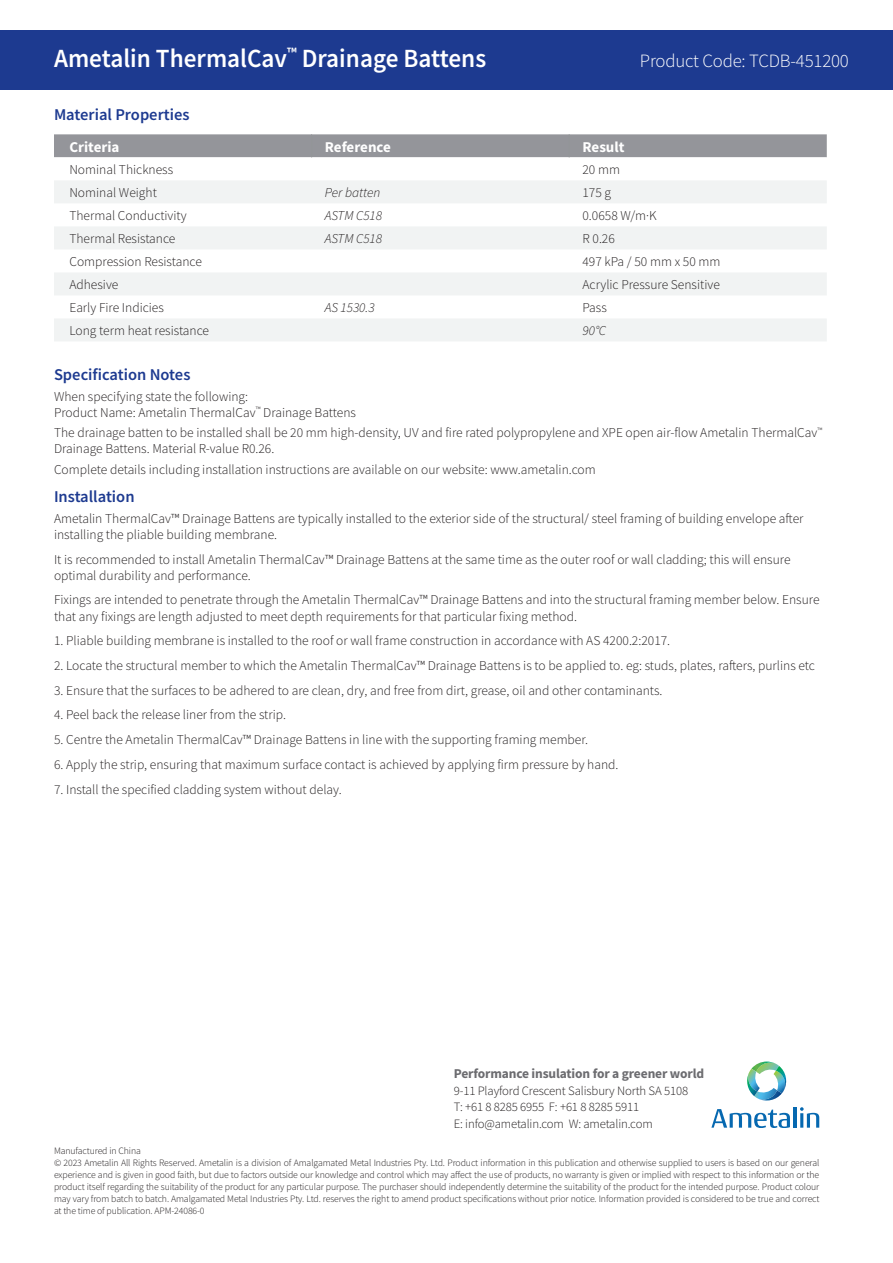
<style>
.page{position:relative;width:893px;height:1263px;background:#fff}
.page>*{position:absolute;margin:0;border:0;box-sizing:border-box;transform-origin:0 0}
.t1{font:600 26.25px "Source Sans Pro";color:#fff;scale:.96 1}
.t2{font:300 18.75px "Source Sans Pro";letter-spacing:-.01em;color:#fff}
.t3{font:600 16.5px "Source Sans Pro";color:#1d3a90}
.t4{font:700 15px "Source Sans Pro";color:#fff}
.t5{font:300 13.5px/16.2px "Source Sans Pro";color:#231f20}
.t6{font:700 13.5px "Source Sans Pro";letter-spacing:-.01em;color:#6c6c70}
.t7{font:italic 300 13.5px "Source Sans Pro";color:#231f20}
.t8{font:300 12.75px/16.5px "Source Sans Pro";letter-spacing:-.01em;color:#231f20}
.t9{font:300 9.75px/12px "Source Sans Pro";letter-spacing:-.01em;color:#231f20}
</style>
<div class="page">
<div style="left:0;top:30px;width:893px;height:59px;background:#1d3a90"></div>
<svg style="left:711px;top:1109px;width:79px;height:19px"></svg>
<hr style="left:793px;top:1107px;width:3px;height:21px;background:#0668b0">
<svg style="left:800px;top:1107px;width:19px;height:21px"></svg>
<svg style="left:747px;top:1061px;width:40px;height:40px"></svg>
<svg style="left:54px;top:157px;width:773px;height:1px"></svg>
<svg style="left:54px;top:181px;width:773px;height:160px;fill:#f1f3f3"></svg>
<div style="left:54px;top:134px;width:773px;height:23px;background:#94959a"></div>
<h1 class="t1" style="left:54px;top:41px;width:452px">Ametalin ThermalCav<sup>™</sup> Drainage Battens</h1>
<h2 class="t2" style="left:640px;top:49px;width:210px">Product Code: TCDB-451200</h2>
<p class="t3" style="left:54px;top:104px;width:137px">Material Properties</p>
<p class="t4" style="left:69px;top:136px;width:52px">Criteria</p>
<p class="t4" style="left:325px;top:136px;width:67px">Reference</p>
<p class="t4" style="left:582px;top:136px;width:44px">Result</p>
<p class="t5" style="left:69px;top:161px;width:105px">Nominal Thickness</p>
<p class="t5" style="left:582px;top:161px;width:39px">20 mm</p>
<p class="t5" style="left:69px;top:184px;width:89px">Nominal Weight</p>
<p class="t7" style="left:325px;top:184px;width:57px">Per batten</p>
<p class="t5" style="left:582px;top:184px;width:30px">175 g</p>
<p class="t5" style="left:69px;top:207px;width:119px">Thermal Conductivity</p>
<p class="t7" style="left:325px;top:207px;width:59px">ASTM C518</p>
<p class="t5" style="left:582px;top:207px;width:76px">0.0658 W/m·K</p>
<p class="t5" style="left:69px;top:230px;width:108px">Thermal Resistance</p>
<p class="t7" style="left:325px;top:230px;width:59px">ASTM C518</p>
<p class="t5" style="left:582px;top:230px;width:34px">R 0.26</p>
<p class="t5" style="left:69px;top:253px;width:134px">Compression Resistance</p>
<p class="t5" style="left:582px;top:253px;width:139px">497 kPa / 50 mm x 50 mm</p>
<p class="t5" style="left:69px;top:276px;width:51px">Adhesive</p>
<p class="t5" style="left:582px;top:276px;width:139px">Acrylic Pressure Sensitive</p>
<p class="t5" style="left:69px;top:299px;width:96px">Early Fire Indicies</p>
<p class="t7" style="left:325px;top:299px;width:51px">AS 1530.3</p>
<p class="t5" style="left:582px;top:299px;width:26px">Pass</p>
<p class="t5" style="left:69px;top:322px;width:141px">Long term heat resistance</p>
<p class="t7" style="left:582px;top:322px;width:25px">90°C</p>
<p class="t3" style="left:54px;top:364px;width:138px">Specification Notes</p>
<p class="t5" style="left:54px;top:388px;width:304px">When specifying state the following:<br>Product Name: Ametalin ThermalCav<sup>™</sup> Drainage Battens</p>
<p class="t5" style="left:54px;top:425px;width:770px">The drainage batten to be installed shall be 20 mm high-density, UV and fire rated polypropylene and XPE open air-flow Ametalin ThermalCav<sup>™<br></sup>Drainage Battens. Material R-value R0.26.</p>
<p class="t5" style="left:54px;top:461px;width:543px">Complete details including installation instructions are available on our website: www.ametalin.com</p>
<p class="t3" style="left:54px;top:486px;width:82px">Installation</p>
<p class="t5" style="left:54px;top:510px;width:751px">Ametalin ThermalCav™ Drainage Battens are typically installed to the exterior side of the structural/ steel framing of building envelope after installing the pliable building membrane.</p>
<p class="t5" style="left:54px;top:551px;width:738px">It is recommended to install Ametalin ThermalCav™ Drainage Battens at the same time as the outer roof or wall cladding; this will ensure optimal durability and performance.</p>
<p class="t5" style="left:54px;top:592px;width:767px">Fixings are intended to penetrate through the Ametalin ThermalCav™ Drainage Battens and into the structural framing member below. Ensure that any fixings are length adjusted to meet depth requirements for that particular fixing method.</p>
<p class="t5" style="left:54px;top:633px;width:618px">1. Pliable building membrane is installed to the roof or wall frame construction in accordance with AS 4200.2:2017.</p>
<p class="t5" style="left:54px;top:657px;width:762px">2. Locate the structural member to which the Ametalin ThermalCav™ Drainage Battens is to be applied to. eg: studs, plates, rafters, purlins etc</p>
<p class="t5" style="left:54px;top:682px;width:610px">3. Ensure that the surfaces to be adhered to are clean, dry, and free from dirt, grease, oil and other contaminants.</p>
<p class="t5" style="left:54px;top:707px;width:234px">4. Peel back the release liner from the strip.</p>
<p class="t5" style="left:54px;top:732px;width:536px">5. Centre the Ametalin ThermalCav™ Drainage Battens in line with the supporting framing member.</p>
<p class="t5" style="left:54px;top:756px;width:566px">6. Apply the strip, ensuring that maximum surface contact is achieved by applying firm pressure by hand.</p>
<p class="t5" style="left:54px;top:781px;width:289px">7. Install the specified cladding system without delay.</p>
<p class="t6" style="left:454px;top:1065px;width:252px">Performance insulation for a greener world</p>
<p class="t8" style="left:454px;top:1082px;width:236px">9-11 Playford Crescent Salisbury North SA 5108<br>T: +61 8 8285 6955 F: +61 8 8285 5911<br>E: info@ametalin.com W: ametalin.com</p>
<p class="t9" style="left:54px;top:1145px;width:767px">Manufactured in China<br>© 2023 Ametalin All Rights Reserved. Ametalin is a division of Amalgamated Metal Industries Pty. Ltd. Product information in this publication and otherwise supplied to users is based on our general experience and is given in good faith, but due to factors outside our knowledge and control which may affect the use of products, no warranty is given or implied with respect to this information or the product itself regarding the suitability of the product for any particular purpose. The purchaser should independently determine the suitability of the product for the intended purpose. Product colour may vary from batch to batch. Amalgamated Metal Industries Pty. Ltd. reserves the right to amend product specifications without prior notice. Information provided is considered to be true and correct at the time of publication. APM-24086-0</p>
</div>
